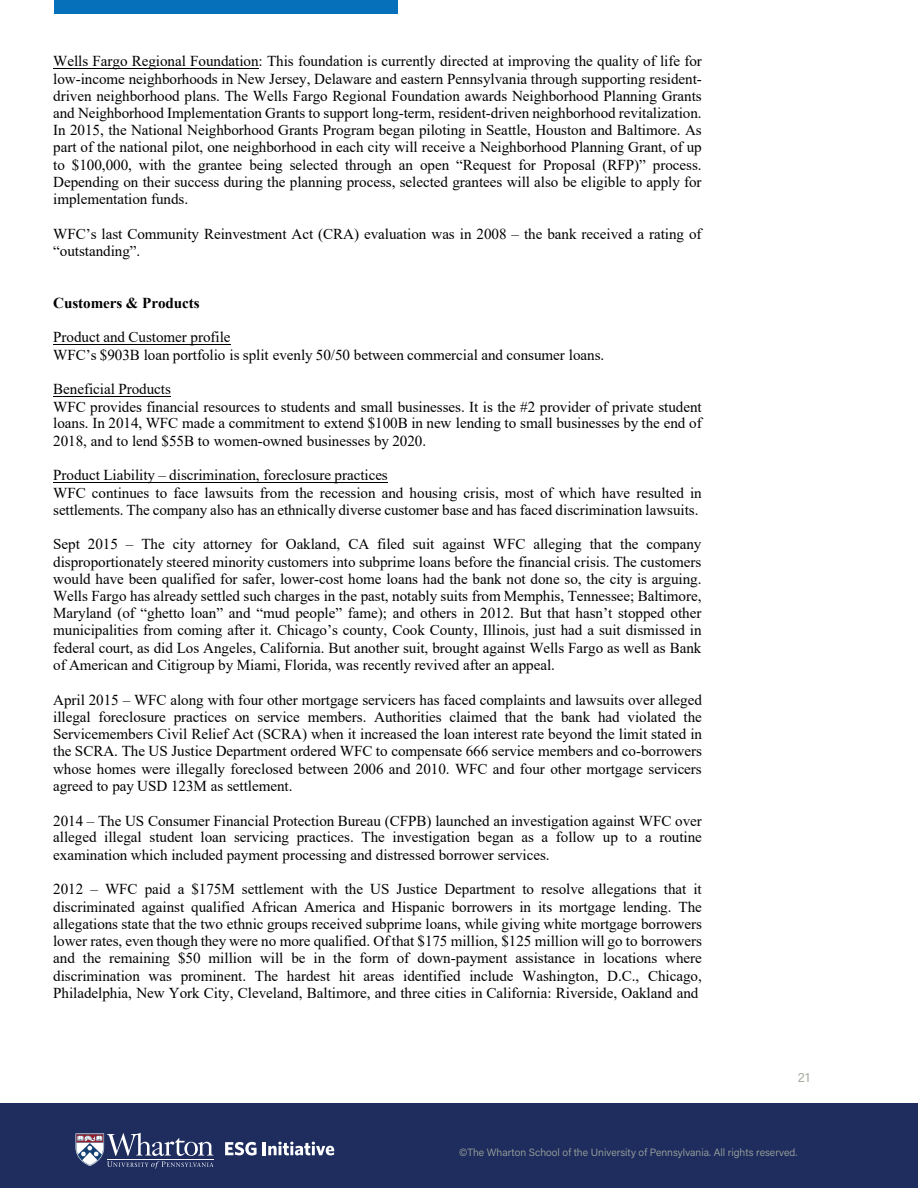
<style>
.page{position:relative;width:918px;height:1188px;background:#fff}
.page>*{position:absolute;margin:0;border:0;box-sizing:border-box;transform-origin:0 0}
.t1{font:15.15px/17.2px "Times New Roman";letter-spacing:-.005em;color:#000001;text-align:justify}
.t2{font:700 15.15px "Times New Roman";letter-spacing:-.005em;color:#000001}
.t3{font:13.5px "Acumin Pro";color:#a8aea1}
.t4{font:300 10.5px "Acumin Pro";color:#a8aea1}
</style>
<div class="page">
<div style="left:0;top:1104px;width:918px;height:84px;background:#1e2d5e"></div>
<svg style="left:76px;top:1133px;width:137px;height:36px"></svg>
<svg style="left:225px;top:1142px;width:32px;height:13px"></svg>
<svg style="left:263px;top:1142px;width:71px;height:13px"></svg>
<div style="left:54px;top:0;width:343px;height:14px;background:#0671ba"></div>
<hr style="left:53px;top:68px;width:206px;height:1px;background:#000001">
<hr style="left:53px;top:344px;width:178px;height:1px;background:#000001">
<hr style="left:53px;top:396px;width:118px;height:1px;background:#000001">
<hr style="left:53px;top:482px;width:335px;height:1px;background:#000001">
<p class="t1" style="left:53px;top:52px;width:650px">Wells Fargo Regional Foundation: This foundation is currently directed at improving the quality of life for low-income neighborhoods in New Jersey, Delaware and eastern Pennsylvania through supporting resident&shy;driven neighborhood plans. The Wells Fargo Regional Foundation awards Neighborhood Planning Grants and Neighborhood Implementation Grants to support long-term, resident-driven neighborhood revitalization.<br>In 2015, the National Neighborhood Grants Program began piloting in Seattle, Houston and Baltimore. As part of the national pilot, one neighborhood in each city will receive a Neighborhood Planning Grant, of up to $100,000, with the grantee being selected through an open “Request for Proposal (RFP)” process.<br>Depending on their success during the planning process, selected grantees will also be eligible to apply for implementation funds.</p>
<p class="t1" style="left:53px;top:224px;width:650px;line-height:17.7px">WFC’s last Community Reinvestment Act (CRA) evaluation was in 2008 – the bank received a rating of “outstanding”.</p>
<p class="t2" style="left:53px;top:292px;width:148px">Customers &amp; Products</p>
<p class="t1" style="left:53px;top:328px;width:553px">Product and Customer profile<br>WFC’s $903B loan portfolio is split evenly 50/50 between commercial and consumer loans.</p>
<p class="t1" style="left:53px;top:380px;width:650px;text-align:left">Beneficial Products<br>WFC provides financial resources to students and small businesses. It is the #2 provider of private student loans. In 2014, WFC made a commitment to extend $100B in new lending to small businesses by the end of 2018, and to lend $55B to women-owned businesses by 2020.</p>
<p class="t1" style="left:53px;top:466px;width:650px;text-align:left">Product Liability – discrimination, foreclosure practices<br>WFC continues to face lawsuits from the recession and housing crisis, most of which have resulted in settlements. The company also has an ethnically diverse customer base and has faced discrimination lawsuits.</p>
<p class="t1" style="left:53px;top:535px;width:650px">Sept 2015 – The city attorney for Oakland, CA filed suit against WFC alleging that the company disproportionately steered minority customers into subprime loans before the financial crisis. The customers would have been qualified for safer, lower-cost home loans had the bank not done so, the city is arguing.<br>Wells Fargo has already settled such charges in the past, notably suits from Memphis, Tennessee; Baltimore, Maryland (of “ghetto loan” and “mud people” fame); and others in 2012. But that hasn’t stopped other municipalities from coming after it. Chicago’s county, Cook County, Illinois, just had a suit dismissed in federal court, as did Los Angeles, California. But another suit, brought against Wells Fargo as well as Bank of American and Citigroup by Miami, Florida, was recently revived after an appeal.</p>
<p class="t1" style="left:53px;top:690px;width:651px">April 2015 – WFC along with four other mortgage servicers has faced complaints and lawsuits over alleged illegal foreclosure practices on service members. Authorities claimed that the bank had violated the Servicemembers Civil Relief Act (SCRA) when it increased the loan interest rate beyond the limit stated in the SCRA. The US Justice Department ordered WFC to compensate 666 service members and co-borrowers whose homes were illegally foreclosed between 2006 and 2010. WFC and four other mortgage servicers agreed to pay USD 123M as settlement.</p>
<p class="t1" style="left:53px;top:811px;width:650px">2014 – The US Consumer Financial Protection Bureau (CFPB) launched an investigation against WFC over alleged illegal student loan servicing practices. The investigation began as a follow up to a routine examination which included payment processing and distressed borrower services.</p>
<p class="t1" style="left:53px;top:880px;width:650px">2012 – WFC paid a $175M settlement with the US Justice Department to resolve allegations that it discriminated against qualified African America and Hispanic borrowers in its mortgage lending. The allegations state that the two ethnic groups received subprime loans, while giving white mortgage borrowers lower rates, even though they were no more qualified. Of that $175 million, $125 million will go to borrowers and the remaining $50 million will be in the form of down-payment assistance in locations where discrimination was prominent. The hardest hit areas identified include Washington, D.C., Chicago, Philadelphia, New York City, Cleveland, Baltimore, and three cities in California: Riverside, Oakland and</p>
<p class="t3" style="left:798px;top:1067px;width:14px">21</p>
<p class="t4" style="left:459px;top:1145px;width:340px">©The Wharton School of the University of Pennsylvania. All rights reserved.</p>
</div>
